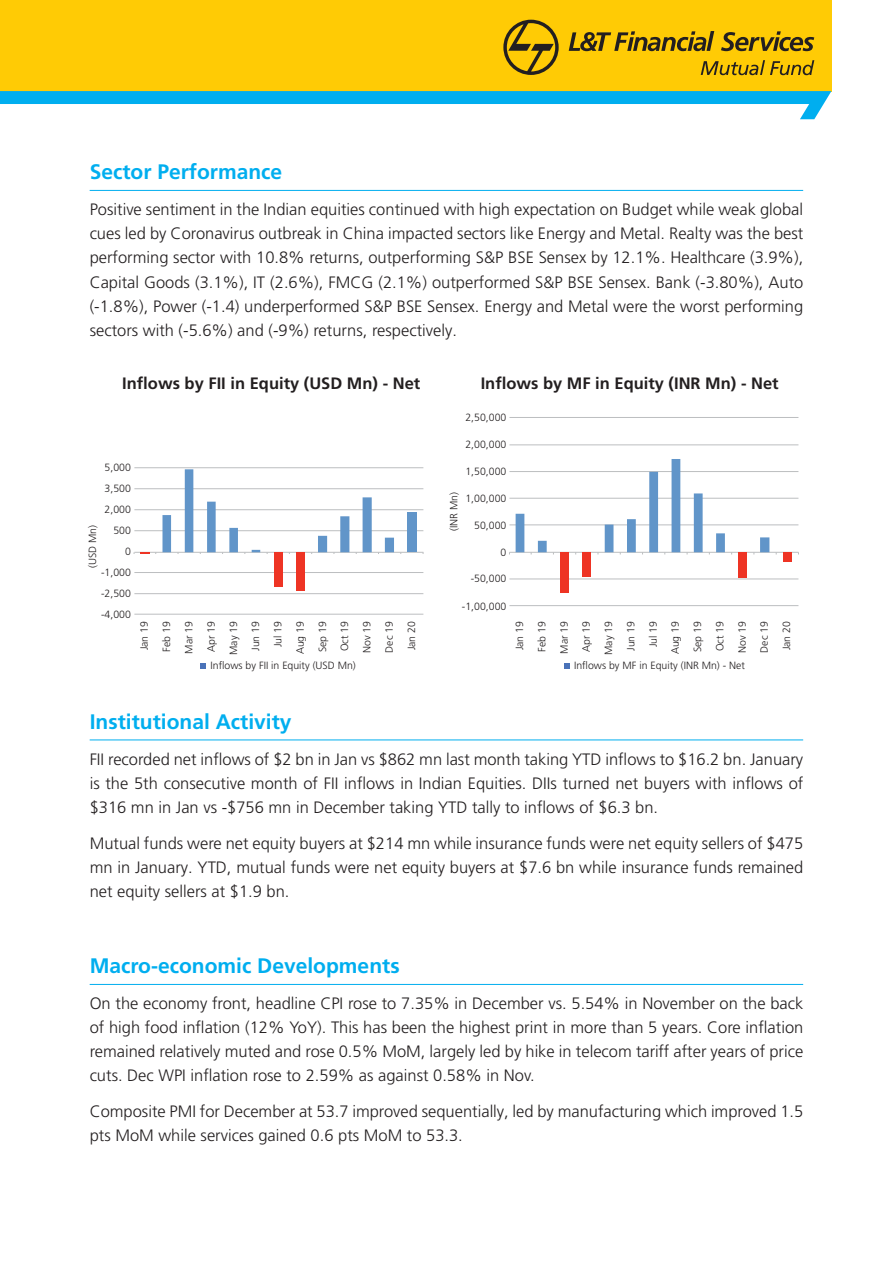
<style>
.page{position:relative;width:893px;height:1263px;background:#fff}
.page>*{position:absolute;margin:0;border:0;box-sizing:border-box;transform-origin:0 0}
.t1{font:700 21px "Frutiger LT Pro";color:#00aeef}
.t2{font:300 16.5px/24px "Frutiger LT Pro";color:#231f20;text-align:justify}
.t3{font:700 16.5px "Frutiger LT Pro";color:#231f20}
.t4{font:300 10.5px/22.2px "Frutiger LT Pro";color:#231f20;text-align:right}
</style>
<div class="page">
<div style="left:0;top:0;width:831px;height:91px;background:#ffcb05"></div>
<svg style="left:0;top:91px;width:831px;height:28px"></svg>
<svg style="left:503px;top:20px;width:56px;height:55px"></svg>
<svg style="left:701px;top:60px;width:113px;height:15px"></svg>
<svg style="left:569px;top:31px;width:145px;height:20px"></svg>
<svg style="left:721px;top:31px;width:93px;height:20px"></svg>
<hr style="left:90px;top:739px;width:713px;height:1px;background:#00aeef">
<svg style="left:200px;top:663px;width:6px;height:6px"></svg>
<hr style="left:134px;top:552px;width:289px;height:1px;background:#bcbec0">
<hr style="left:134px;top:467px;width:289px;height:1px;background:#bcbec0">
<hr style="left:134px;top:488px;width:289px;height:1px;background:#bcbec0">
<hr style="left:134px;top:509px;width:289px;height:1px;background:#bcbec0">
<hr style="left:134px;top:530px;width:289px;height:1px;background:#bcbec0">
<hr style="left:134px;top:572px;width:289px;height:1px;background:#bcbec0">
<hr style="left:134px;top:593px;width:289px;height:1px;background:#bcbec0">
<hr style="left:134px;top:614px;width:289px;height:1px;background:#bcbec0">
<svg style="left:564px;top:663px;width:5px;height:6px"></svg>
<hr style="left:509px;top:605px;width:289px;height:1px;background:#bcbec0">
<hr style="left:509px;top:579px;width:289px;height:1px;background:#bcbec0">
<hr style="left:509px;top:524px;width:289px;height:1px;background:#bcbec0">
<hr style="left:509px;top:498px;width:289px;height:1px;background:#bcbec0">
<hr style="left:509px;top:471px;width:289px;height:1px;background:#bcbec0">
<hr style="left:509px;top:444px;width:289px;height:1px;background:#bcbec0">
<hr style="left:509px;top:417px;width:289px;height:1px;background:#bcbec0">
<hr style="left:509px;top:552px;width:289px;height:1px;background:#bcbec0">
<svg style="left:516px;top:459px;width:253px;height:95px"></svg>
<svg style="left:162px;top:469px;width:232px;height:85px"></svg>
<hr style="left:90px;top:190px;width:713px;height:1px;background:#00aeef">
<div style="left:738px;top:552px;width:9px;height:26px;background:#ee3424"></div>
<div style="left:582px;top:552px;width:9px;height:25px;background:#ee3424"></div>
<div style="left:560px;top:552px;width:9px;height:41px;background:#ee3424"></div>
<div style="left:296px;top:552px;width:9px;height:39px;background:#ee3424"></div>
<div style="left:274px;top:552px;width:9px;height:34px;background:#ee3424"></div>
<svg style="left:134px;top:552px;width:15px;height:2px"></svg>
<div style="left:407px;top:512px;width:10px;height:39px;background:#6195c9"></div>
<div style="left:783px;top:552px;width:8px;height:10px;background:#ee3424"></div>
<hr style="left:90px;top:984px;width:713px;height:1px;background:#00aeef">
<p class="t1" style="left:90px;top:160px;width:194px">Sector Performance</p>
<p class="t2" style="left:90px;top:198px;width:715px">Positive sentiment in the Indian equities continued with high expectation on Budget while weak global cues led by Coronavirus outbreak in China impacted sectors like Energy and Metal. Realty was the best performing sector with 10.8% returns, outperforming S&amp;P BSE Sensex by 12.1%. Healthcare (3.9%), Capital Goods (3.1%), IT (2.6%), FMCG (2.1%) outperformed S&amp;P BSE Sensex. Bank (-3.80%), Auto (-1.8%), Power (-1.4) underperformed S&amp;P BSE Sensex. Energy and Metal were the worst performing sectors with (-5.6%) and (-9%) returns, respectively.</p>
<p class="t3" style="left:122px;top:373px;width:299px">Inflows by FII in Equity (USD Mn) - Net</p>
<p class="t3" style="left:481px;top:373px;width:299px">Inflows by MF in Equity (INR Mn) - Net</p>
<p class="t4" style="left:465px;top:406px;width:42px">2,50,000</p>
<p class="t4" style="left:105px;top:456px;width:28px">5,000</p>
<p class="t4" style="left:465px;top:433px;width:42px">2,00,000</p>
<p class="t4" style="left:465px;top:460px;width:42px">1,50,000</p>
<p class="t4" style="left:105px;top:477px;width:28px">3,500</p>
<p class="t4" style="left:443px;top:531px;width:41px;rotate:-90deg">(INR Mn)</p>
<p class="t4" style="left:465px;top:487px;width:42px">1,00,000</p>
<p class="t4" style="left:105px;top:498px;width:28px">2,000</p>
<p class="t4" style="left:82px;top:568px;width:45px;rotate:-90deg">(USD Mn)</p>
<p class="t4" style="left:474px;top:514px;width:34px">50,000</p>
<p class="t4" style="left:113px;top:519px;width:19px">500</p>
<p class="t4" style="left:125px;top:540px;width:7px">0</p>
<p class="t4" style="left:500px;top:541px;width:7px">0</p>
<p class="t4" style="left:101px;top:561px;width:31px">-1,000</p>
<p class="t4" style="left:101px;top:603px;width:31px">-4,000</p>
<p class="t4" style="left:471px;top:568px;width:37px">-50,000</p>
<p class="t4" style="left:101px;top:582px;width:31px">-2,500</p>
<p class="t4" style="left:462px;top:595px;width:46px">-1,00,000</p>
<p class="t4" style="left:133px;top:655px;width:35px;rotate:-90deg">Jan 19<br>Feb 19<br>Mar 19<br>Apr 19<br>May 19<br>Jun 19<br>Jul 19<br>Aug 19<br>Sep 19<br>Oct 19<br>Nov 19<br>Dec 19<br>Jan 20</p>
<p class="t4" style="left:211px;top:654px;width:147px">Inflows by FII in Equity (USD Mn)</p>
<p class="t4" style="left:508px;top:655px;width:35px;rotate:-90deg">Jan 19<br>Feb 19<br>Mar 19<br>Apr 19<br>May 19<br>Jun 19<br>Jul 19<br>Aug 19<br>Sep 19<br>Oct 19<br>Nov 19<br>Dec 19<br>Jan 20</p>
<p class="t4" style="left:574px;top:654px;width:172px">Inflows by MF in Equity (INR Mn) - Net</p>
<p class="t1" style="left:90px;top:709px;width:203px">Institutional Activity</p>
<p class="t2" style="left:90px;top:747px;width:715px">FII recorded net inflows of $2 bn in Jan vs $862 mn last month taking YTD inflows to $16.2 bn. January is the 5th consecutive month of FII inflows in Indian Equities. DIIs turned net buyers with inflows of $316 mn in Jan vs -$756 mn in December taking YTD tally to inflows of $6.3 bn.</p>
<p class="t2" style="left:90px;top:831px;width:715px">Mutual funds were net equity buyers at $214 mn while insurance funds were net equity sellers of $475 mn in January. YTD, mutual funds were net equity buyers at $7.6 bn while insurance funds remained net equity sellers at $1.9 bn.</p>
<p class="t1" style="left:90px;top:953px;width:311px">Macro-economic Developments</p>
<p class="t2" style="left:90px;top:991px;width:715px">On the economy front, headline CPI rose to 7.35% in December vs. 5.54% in November on the back of high food inflation (12% YoY). This has been the highest print in more than 5 years. Core inflation remained relatively muted and rose 0.5% MoM, largely led by hike in telecom tariff after years of price cuts. Dec WPI inflation rose to 2.59% as against 0.58% in Nov.</p>
<p class="t2" style="left:90px;top:1099px;width:715px">Composite PMI for December at 53.7 improved sequentially, led by manufacturing which improved 1.5 pts MoM while services gained 0.6 pts MoM to 53.3.</p>
</div>
